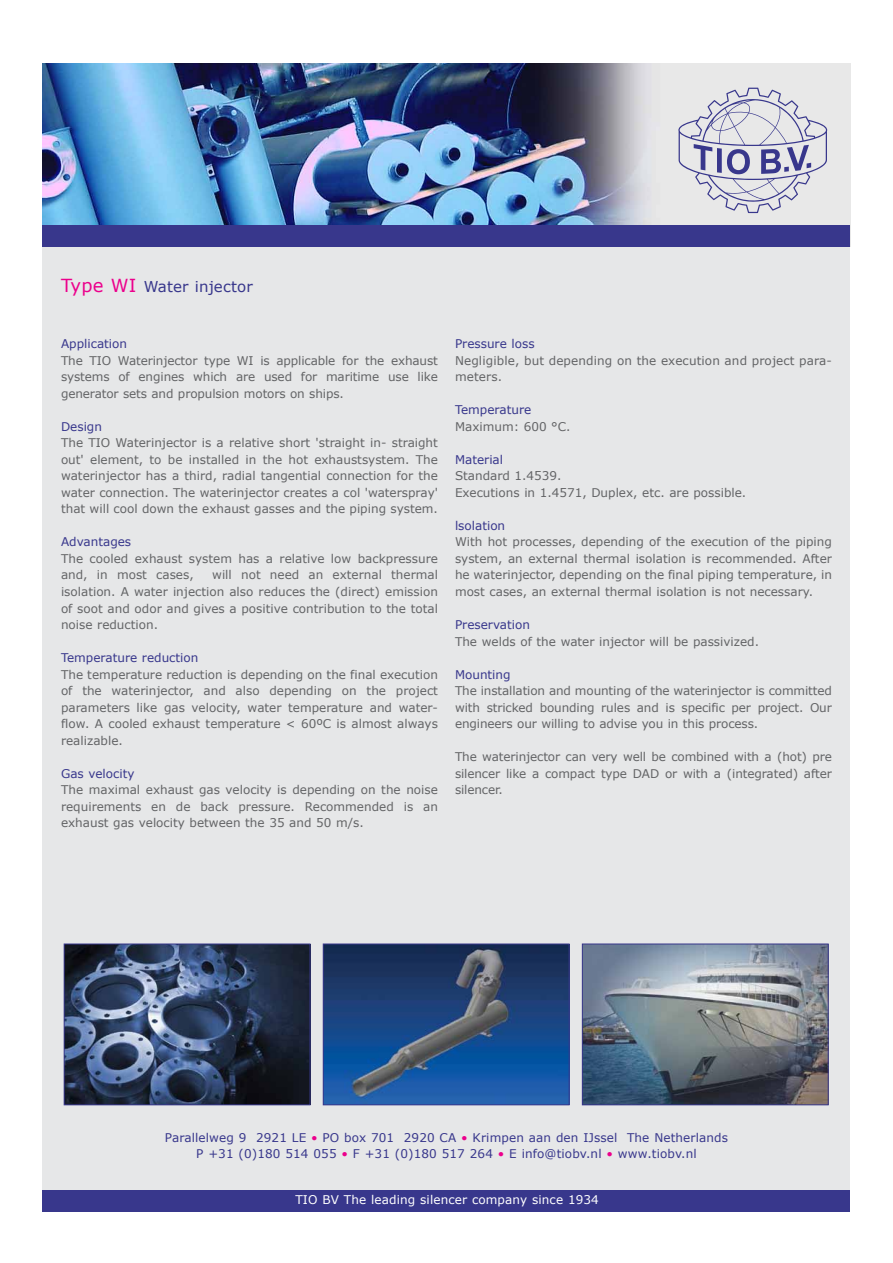
<style>
.page{position:relative;width:893px;height:1263px;background:#fff}
.page>*{position:absolute;margin:0;border:0;box-sizing:border-box;transform-origin:0 0}
.t1{font:15px "Verdana";letter-spacing:.01em;color:#38378c}
.t2{font:12px/16.5px "Verdana";color:#636466;text-align:justify}
.t3{font:12px/16.5px "Verdana";color:#38378c;text-align:center}
.t4{font:12px "Verdana";letter-spacing:.01em;color:#fff}
.s1{font-size:18px;color:#ec008c}
.s2{color:#ec008c}
</style>
<div class="page">
<div style="left:43px;top:64px;width:807px;height:1148px;background:#e6e7e8"></div>
<img style="left:43px;top:64px;width:715px;height:161px">
<div style="left:43px;top:225px;width:807px;height:22px;background:#38378c"></div>
<div style="left:43px;top:1191px;width:807px;height:21px;background:#38378c"></div>
<svg style="left:678px;top:88px;width:150px;height:125px"></svg>
<img style="left:66px;top:946px;width:242px;height:157px">
<div style="left:64px;top:944px;width:246px;height:161px;border:1px solid #38378c"></div>
<img style="left:584px;top:946px;width:243px;height:157px">
<div style="left:582px;top:944px;width:247px;height:161px;border:1px solid #38378c"></div>
<img style="left:325px;top:946px;width:242px;height:157px">
<div style="left:323px;top:944px;width:246px;height:161px;border:1px solid #38378c"></div>
<p class="t1" style="left:61px;top:277px;width:193px"><span class="s1">Type WI</span> Water injector</p>
<p class="t3" style="left:61px;top:335px;width:68px">Application</p>
<p class="t2" style="left:61px;top:352px;width:378px">The TIO Waterinjector type WI is applicable for the exhaust systems of engines which are used for maritime use like generator sets and propulsion motors on ships.</p>
<p class="t3" style="left:61px;top:418px;width:43px">Design</p>
<p class="t2" style="left:61px;top:434px;width:378px">The TIO Waterinjector is a relative short 'straight in- straight out' element, to be installed in the hot exhaustsystem. The waterinjector has a third, radial tangential connection for the water connection. The waterinjector creates a col 'waterspray' that will cool down the exhaust gasses and the piping system.</p>
<p class="t3" style="left:61px;top:533px;width:72px">Advantages</p>
<p class="t2" style="left:61px;top:550px;width:378px">The cooled exhaust system has a relative low backpressure and, in most cases,</p>
<p class="t2" style="left:61px;top:566px;width:378px;text-indent:151px">will not need an external thermal isolation. A water injection also reduces the (direct) emission of soot and odor and gives a positive contribution to the total noise reduction.</p>
<p class="t3" style="left:61px;top:649px;width:139px">Temperature reduction</p>
<p class="t2" style="left:61px;top:665px;width:378px">The temperature reduction is depending on the final execution of the waterinjector, and also depending on the project parameters like gas velocity, water temperature and water&shy;flow. A cooled exhaust temperature &lt; 60ºC is almost always realizable.</p>
<p class="t3" style="left:61px;top:764px;width:75px">Gas velocity</p>
<p class="t2" style="left:61px;top:781px;width:378px">The maximal exhaust gas velocity is depending on the noise requirements en de back pressure. Recommended is an exhaust gas velocity between the 35 and 50 m/s.</p>
<p class="t3" style="left:455px;top:335px;width:81px">Pressure loss</p>
<p class="t2" style="left:455px;top:352px;width:378px">Negligible, but depending on the execution and project para&shy;meters.</p>
<p class="t3" style="left:455px;top:401px;width:78px">Temperature</p>
<p class="t2" style="left:455px;top:418px;width:117px">Maximum: 600 °C.</p>
<p class="t3" style="left:455px;top:451px;width:50px">Material</p>
<p class="t2" style="left:455px;top:467px;width:293px">Standard 1.4539.<br>Executions in 1.4571, Duplex, etc. are possible.</p>
<p class="t3" style="left:455px;top:517px;width:52px">lsolation</p>
<p class="t2" style="left:455px;top:533px;width:378px">With hot processes, depending of the execution of the piping system, an external thermal isolation is recommended. After he waterinjector, depending on the final piping temperature, in most cases, an external thermal isolation is not necessary.</p>
<p class="t3" style="left:455px;top:616px;width:76px">Preservation</p>
<p class="t2" style="left:455px;top:632px;width:306px">The welds of the water injector will be passivized.</p>
<p class="t3" style="left:455px;top:665px;width:57px">Mounting</p>
<p class="t2" style="left:455px;top:682px;width:378px">The installation and mounting of the waterinjector is committed with stricked bounding rules and is specific per project. Our engineers our willing to advise you in this process.</p>
<p class="t2" style="left:455px;top:748px;width:378px">The waterinjector can very well be combined with a (hot) pre silencer like a compact type DAD or with a (integrated) after silencer.</p>
<p class="t3" style="left:165px;top:1129px;width:565px">Parallelweg 9 2921 LE <span class="s2">•</span> PO box 701 2920 CA <span class="s2">•</span> Krimpen aan den IJssel The Netherlands<br>P +31 (0)180 514 055 <span class="s2">•</span> F +31 (0)180 517 264 <span class="s2">•</span> E info@tiobv.nl <span class="s2">•</span> www.tiobv.nl</p>
<p class="t4" style="left:295px;top:1192px;width:305px">TIO BV The leading silencer company since 1934</p>
</div>
